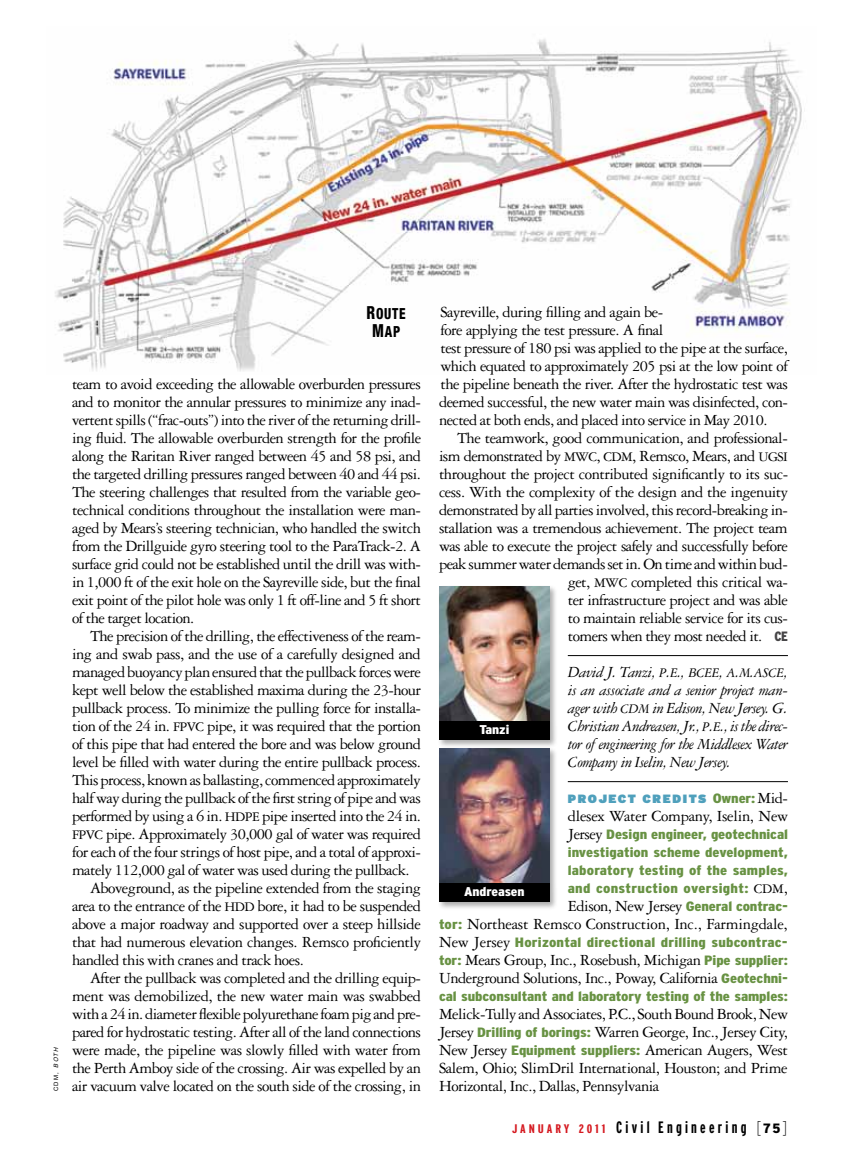
<style>
.page{position:relative;width:851px;height:1175px;background:#fff}
.page>*{position:absolute;margin:0;border:0;box-sizing:border-box;transform-origin:0 0}
.t1{font:16.5px/18px "Garamond Three";letter-spacing:-.035em;color:#000;text-align:justify}
.t2{font:italic 16.5px/18px "Garamond Three";letter-spacing:-.03em;color:#000;text-align:justify}
.t3{font:16.5px/18px "Garamond Three";letter-spacing:-.015em;color:#000;text-align:right}
.t4{font:700 extra-condensed 16.5px "Interstate";letter-spacing:.195em;color:#000}
.t5{font:15.3px/18px "Helvetica Neue Heavy Cond SC850";letter-spacing:.06em;color:#000;text-align:center;scale:.85 1}
.t6{font:900 condensed 13.5px/18px "Interstate";letter-spacing:.01em;color:#689243;text-align:justify;scale:1.18 1}
.t7{font:900 condensed 12.75px "Interstate";letter-spacing:-.005em;color:#fff;scale:1.18 1}
.t8{font:900 12px "Interstate";letter-spacing:.135em;color:#4fa0bc}
.t9{font:6px "Helvetica";color:#000}
.s1{font-size:18px}
.s2{font-style:italic}
.s3{font-family:"Garamond Three SC850";font-size:14.1px}
.s4{font-family:"Interstate";font-weight:900;font-stretch:condensed;font-size:13.5px;color:#464547}
.s5{font-family:"Garamond Three Italic SC850";font-style:normal;font-size:14.1px}
.s6{font-family:"Garamond Three Italic SC850";font-style:normal}
.s7{font-stretch:condensed;font-size:13.5px;color:#689243}
.s8{font-family:"Garamond Three";font-weight:400;font-size:16.5px;color:#000}
.s9{font-family:"Garamond Three";font-weight:400;font-stretch:normal;font-size:16.5px;color:#000}
.s10{font-family:"Garamond Three SC850";font-weight:400;font-stretch:normal;font-size:14.1px;color:#000}
.s11{font-family:"Interstate";font-weight:900;font-stretch:condensed;font-size:13.5px;color:#689243}
.s12{font-size:12.45px;color:#d51920}
.s13{font-size:12.3px;color:#d51920}
.s14{font-family:"Bauer Bodoni";font-weight:400;font-stretch:normal;font-size:15px}
.s15{font-weight:900;font-stretch:condensed;font-size:13.5px}
</style>
<div class="page">
<img style="left:55px;top:39px;width:750px;height:333px">
<hr style="left:567px;top:655px;width:221px;height:1px;background:#000">
<hr style="left:567px;top:781px;width:221px;height:1px;background:#000">
<div style="left:437px;top:585px;width:121px;height:163px;background:#000;opacity:.33"></div>
<img style="left:439px;top:586px;width:110px;height:136px">
<div style="left:439px;top:722px;width:110px;height:18px;background:#000"></div>
<div style="left:437px;top:747px;width:121px;height:163px;background:#000;opacity:.33"></div>
<img style="left:439px;top:748px;width:110px;height:136px">
<div style="left:439px;top:884px;width:110px;height:18px;background:#000"></div>
<p class="t5" style="left:366px;top:304px;width:48px"><span class="s1">R</span>OUTE<br><span class="s1">M</span>AP</p>
<p class="t9" style="left:53px;top:1091px;width:46px;rotate:-90deg">cdm , <span class="s2">both</span></p>
<p class="t1" style="left:72px;top:375px;width:351px">team to avoid exceeding the allowable overburden pressures and to monitor the annular pressures to minimize any inad&shy;vertent spills (“frac-outs”) into the river of the returning drill&shy;ing fluid. The allowable overburden strength for the profile along the Raritan River ranged between 45 and 58 psi, and the targeted drilling pressures ranged between 40 and 44 psi.<br>The steering challenges that resulted from the variable geo&shy;technical conditions throughout the installation were man&shy;aged by Mears’s steering technician, who handled the switch from the Drillguide gyro steering tool to the ParaTrack-2. A surface grid could not be established until the drill was with&shy;in 1,000 ft of the exit hole on the Sayreville side, but the final exit point of the pilot hole was only 1 ft off-line and 5 ft short of the target location.</p>
<p class="t1" style="left:90px;top:627px;width:332px">The precision of the drilling, the effectiveness of the ream-</p>
<p class="t1" style="left:72px;top:645px;width:350px">ing and swab pass, and the use of a carefully designed and</p>
<p class="t1" style="left:72px;top:663px;width:350px">managed buoyancy plan ensured that the pullback forces were</p>
<p class="t1" style="left:72px;top:681px;width:350px">kept well below the established maxima during the 23-hour</p>
<p class="t1" style="left:72px;top:699px;width:350px">pullback process. To minimize the pulling force for installa-</p>
<p class="t1" style="left:72px;top:717px;width:350px">tion of the 24 in. <span class="s3">FPVC</span> pipe, it was required that the portion</p>
<p class="t1" style="left:72px;top:735px;width:350px">of this pipe that had entered the bore and was below ground</p>
<p class="t1" style="left:72px;top:753px;width:350px">level be filled with water during the entire pullback process.</p>
<p class="t1" style="left:72px;top:771px;width:350px">This process, known as ballasting, commenced approximately</p>
<p class="t1" style="left:72px;top:789px;width:350px">half way during the pullback of the first string of pipe and was</p>
<p class="t1" style="left:72px;top:807px;width:350px">performed by using a 6 in. <span class="s3">HDPE</span> pipe inserted into the 24 in.</p>
<p class="t1" style="left:72px;top:825px;width:350px"><span class="s3">FPVC</span> pipe. Approximately 30,000 gal of water was required</p>
<p class="t1" style="left:72px;top:843px;width:350px">for each of the four strings of host pipe, and a total of approxi-</p>
<p class="t1" style="left:72px;top:861px;width:339px">mately 112,000 gal of water was used during the pullback.</p>
<p class="t1" style="left:90px;top:879px;width:332px">Aboveground, as the pipeline extended from the staging</p>
<p class="t1" style="left:72px;top:897px;width:350px">area to the entrance of the <span class="s3">HDD</span> bore, it had to be suspended</p>
<p class="t1" style="left:72px;top:915px;width:350px">above a major roadway and supported over a steep hillside</p>
<p class="t1" style="left:72px;top:933px;width:350px">that had numerous elevation changes. Remsco proficiently</p>
<p class="t1" style="left:72px;top:951px;width:233px">handled this with cranes and track hoes.</p>
<p class="t1" style="left:90px;top:969px;width:332px">After the pullback was completed and the drilling equip-</p>
<p class="t1" style="left:72px;top:987px;width:350px">ment was demobilized, the new water main was swabbed</p>
<p class="t1" style="left:72px;top:1005px;width:350px">with a 24 in. diameter flexible polyurethane foam pig and pre-</p>
<p class="t1" style="left:72px;top:1023px;width:350px">pared for hydrostatic testing. After all of the land connections</p>
<p class="t1" style="left:72px;top:1041px;width:350px">were made, the pipeline was slowly filled with water from</p>
<p class="t1" style="left:72px;top:1059px;width:350px">the Perth Amboy side of the crossing. Air was expelled by an</p>
<p class="t1" style="left:72px;top:1077px;width:350px">air vacuum valve located on the south side of the crossing, in</p>
<p class="t1" style="left:439px;top:303px;width:350px;text-align:left">Sayreville, during filling and again be-<br>fore applying the test pressure. A final<br>test pressure of 180 psi was applied to the pipe at the surface, which equated to approximately 205 psi at the low point of the pipeline beneath the river. After the hydrostatic test was deemed successful, the new water main was disinfected, con&shy;nected at both ends, and placed into service in May 2010.</p>
<p class="t1" style="left:439px;top:429px;width:351px;text-align:right">The teamwork, good communication, and professional&shy;ism demonstrated by <span class="s3">MWC</span>, <span class="s3">CDM</span>, Remsco, Mears, and <span class="s3">UGSI </span>throughout the project contributed significantly to its suc&shy;cess. With the complexity of the design and the ingenuity demonstrated by all parties involved, this record-breaking in&shy;stallation was a tremendous achievement. The project team was able to execute the project safely and successfully before peak summer water demands set in. On time and within bud&shy;get, <span class="s3">MWC</span> completed this critical wa-<br>ter infrastructure project and was able<br>to maintain reliable service for its cus-<br>tomers when they most needed it. <span class="s4">ce</span></p>
<p class="t2" style="left:567px;top:663px;width:222px">David J. Tanzi, <span class="s5">P</span><span class="s6">.</span><span class="s5">E</span><span class="s6">.,</span> <span class="s5">BCEE</span><span class="s6">,</span> <span class="s5">A</span><span class="s6">.</span><span class="s5">M</span><span class="s6">.</span><span class="s5">ASCE</span>, is an associate and a senior project man&shy;ager with <span class="s5">CDM</span> in Edison, New Jersey. G.<br>Christian Andreasen, Jr., <span class="s5">P</span><span class="s6">.</span><span class="s5">E</span><span class="s6">.</span>, is the direc&shy;tor of engineering for the Middlesex Water Company in Iselin, New Jersey.</p>
<p class="t8" style="left:567px;top:791px;width:222px">PROJECT CREDITS <span class="s7">Owner:</span> <span class="s8">Mid-</span></p>
<p class="t1" style="left:567px;top:807px;width:222px">dlesex Water Company, Iselin, New</p>
<p class="t6" style="left:567px;top:825px;width:188px"><span class="s9">Jersey</span> Design engineer, geotechnical investigation scheme development, laboratory testing of the samples, and construction oversight: <span class="s10">CDM</span><span class="s9">,</span></p>
<p class="t3" style="left:439px;top:897px;width:350px">Edison, New Jersey <span class="s11">General contrac-<br>tor:</span> Northeast Remsco Construction, Inc., Farmingdale,</p>
<p class="t6" style="left:439px;top:933px;width:297px"><span class="s9">New Jersey</span> Horizontal directional drilling subcontrac-</p>
<p class="t1" style="left:439px;top:951px;width:350px"><span class="s11">tor:</span> Mears Group, Inc., Rosebush, Michigan <span class="s11">Pipe supplier:<br></span>Underground Solutions, Inc., Poway, California <span class="s11">Geotechni-</span></p>
<p class="t6" style="left:439px;top:987px;width:297px">cal subconsultant and laboratory testing of the samples:</p>
<p class="t1" style="left:439px;top:1005px;width:350px">Melick-Tully and Associates, P.C., South Bound Brook, New Jersey <span class="s11">Drilling of borings:</span> Warren George, Inc., Jersey City, New Jersey <span class="s11">Equipment suppliers:</span> American Augers, West Salem, Ohio; SlimDril International, Houston; and Prime Horizontal, Inc., Dallas, Pennsylvania</p>
<p class="t4" style="left:512px;top:1117px;width:277px"><span class="s12">january</span> <span class="s13">2011</span> Civil Engineering <span class="s14">[</span><span class="s15">75</span><span class="s14">]</span></p>
<p class="t7" style="left:479px;top:722px;width:27px">Tanzi</p>
<p class="t7" style="left:464px;top:884px;width:53px">Andreasen</p>
</div>
